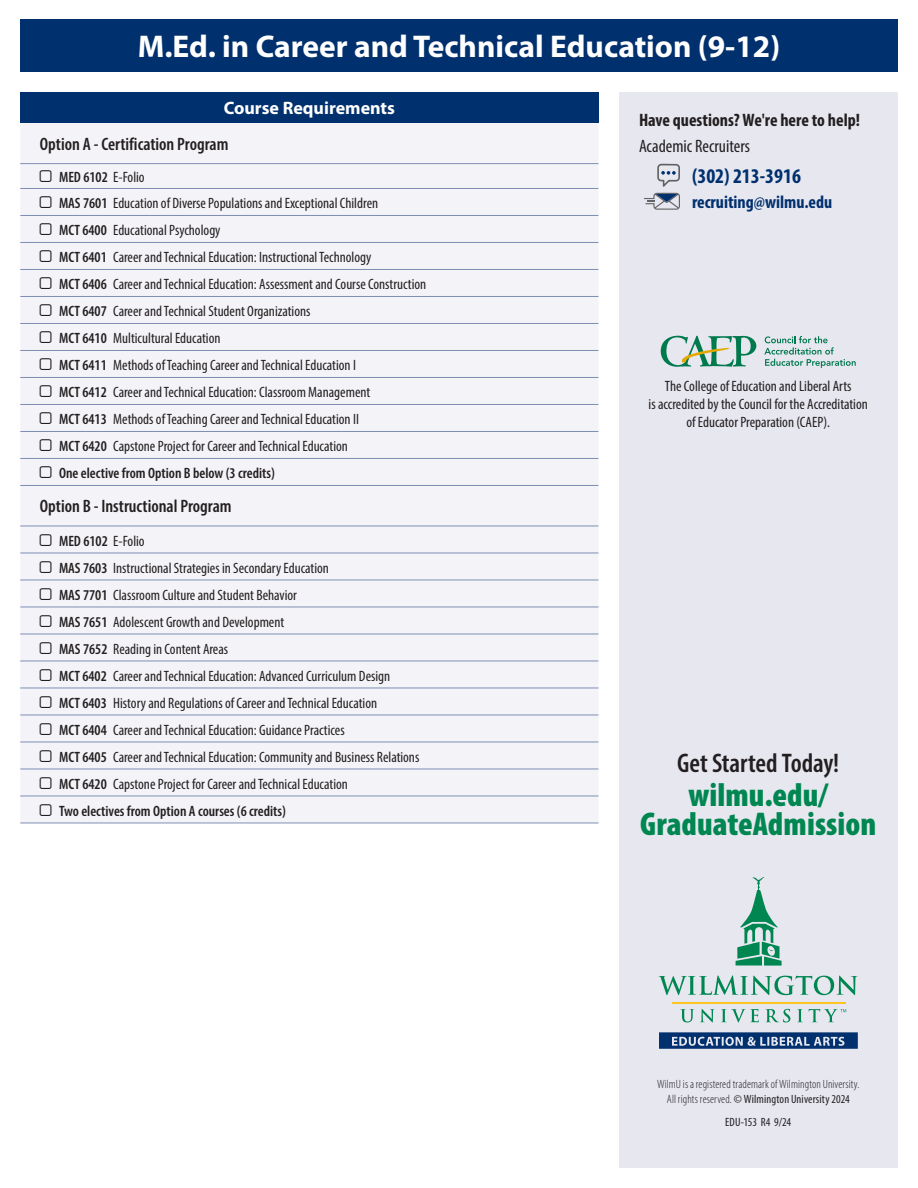
<style>
.page{position:relative;width:918px;height:1188px;background:#fff}
.page>*{position:absolute;margin:0;border:0;box-sizing:border-box;transform-origin:0 0}
.t1{font:900 condensed 33px/28.5px "Myriad Pro";color:#008751;text-align:center}
.t2{font:700 31.5px "Myriad Pro";color:#fff}
.t3{font:600 condensed 27px "Myriad Pro";letter-spacing:-.005em;color:#231f20}
.t4{font:700 condensed 21px "Myriad Pro";color:#00306e}
.t5{font:600 condensed 18px "Myriad Pro";color:#231f20}
.t6{font:700 condensed 18px "Myriad Pro";color:#231f20}
.t7{font:700 condensed 18px "Myriad Pro";color:#00306e}
.t8{font:condensed 18px "Myriad Pro";color:#231f20}
.t9{font:700 18px "Myriad Pro";color:#fff}
.t10{font:condensed 15px/18px "Myriad Pro";color:#231f20;text-align:center}
.t11{font:600 condensed 15px "Myriad Pro";color:#231f20}
.t12{font:300 condensed 12px/14.4px "Myriad Pro";letter-spacing:.01em;color:#231f20;text-align:center}
.t13{font:condensed 12px "Myriad Pro";color:#231f20}
.s1{font-weight:400}
.s2{font-weight:600}
</style>
<div class="page">
<div style="left:20px;top:20px;width:878px;height:52px;background:#00306d"></div>
<div style="left:619px;top:93px;width:279px;height:1075px;background:#e7e7f0"></div>
<svg style="left:657px;top:164px;width:23px;height:23px"></svg>
<svg style="left:644px;top:193px;width:36px;height:17px"></svg>
<svg style="left:661px;top:336px;width:95px;height:31px"></svg>
<svg style="left:764px;top:336px;width:92px;height:32px"></svg>
<svg style="left:680px;top:1009px;width:14px;height:13px"></svg>
<svg style="left:700px;top:1009px;width:15px;height:13px"></svg>
<svg style="left:721px;top:1009px;width:38px;height:13px"></svg>
<svg style="left:765px;top:1009px;width:25px;height:13px"></svg>
<svg style="left:659px;top:975px;width:199px;height:20px"></svg>
<hr style="left:672px;top:1002px;width:174px;height:2px;background:#fec422">
<svg style="left:736px;top:877px;width:46px;height:89px"></svg>
<svg style="left:797px;top:1009px;width:49px;height:13px"></svg>
<svg style="left:659px;top:1032px;width:199px;height:17px;background:#375b8c"></svg>
<div style="left:20px;top:92px;width:578px;height:31px;background:#00306d"></div>
<div style="left:20px;top:123px;width:578px;height:700px;background:#f4f3f7"></div>
<hr style="left:20px;top:188px;width:578px;height:1px;background:#7e8fb4">
<hr style="left:20px;top:215px;width:578px;height:1px;background:#7e8fb4">
<hr style="left:20px;top:242px;width:578px;height:1px;background:#7e8fb4">
<hr style="left:20px;top:269px;width:578px;height:1px;background:#7e8fb4">
<hr style="left:20px;top:296px;width:578px;height:1px;background:#7e8fb4">
<hr style="left:20px;top:323px;width:578px;height:1px;background:#7e8fb4">
<hr style="left:20px;top:350px;width:578px;height:1px;background:#7e8fb4">
<hr style="left:20px;top:377px;width:578px;height:1px;background:#7e8fb4">
<hr style="left:20px;top:404px;width:578px;height:1px;background:#7e8fb4">
<hr style="left:20px;top:431px;width:578px;height:1px;background:#7e8fb4">
<hr style="left:20px;top:458px;width:578px;height:1px;background:#7e8fb4">
<hr style="left:20px;top:485px;width:578px;height:1px;background:#7e8fb4">
<hr style="left:20px;top:526px;width:578px;height:1px;background:#7e8fb4">
<hr style="left:20px;top:553px;width:578px;height:1px;background:#7e8fb4">
<hr style="left:20px;top:580px;width:578px;height:1px;background:#7e8fb4">
<hr style="left:20px;top:607px;width:578px;height:1px;background:#7e8fb4">
<hr style="left:20px;top:634px;width:578px;height:1px;background:#7e8fb4">
<hr style="left:20px;top:661px;width:578px;height:1px;background:#7e8fb4">
<hr style="left:20px;top:688px;width:578px;height:1px;background:#7e8fb4">
<hr style="left:20px;top:715px;width:578px;height:1px;background:#7e8fb4">
<hr style="left:20px;top:742px;width:578px;height:1px;background:#7e8fb4">
<hr style="left:20px;top:769px;width:578px;height:1px;background:#7e8fb4">
<hr style="left:20px;top:796px;width:578px;height:1px;background:#7e8fb4">
<hr style="left:20px;top:823px;width:578px;height:1px;background:#7e8fb4">
<hr style="left:20px;top:163px;width:578px;height:1px;background:#7e8fb4">
<svg style="left:40px;top:171px;width:12px;height:11px"></svg>
<svg style="left:40px;top:196px;width:12px;height:12px"></svg>
<svg style="left:40px;top:223px;width:12px;height:12px"></svg>
<svg style="left:40px;top:250px;width:12px;height:12px"></svg>
<svg style="left:40px;top:277px;width:12px;height:12px"></svg>
<svg style="left:40px;top:304px;width:12px;height:12px"></svg>
<svg style="left:40px;top:331px;width:12px;height:12px"></svg>
<svg style="left:40px;top:358px;width:12px;height:12px"></svg>
<svg style="left:40px;top:385px;width:12px;height:12px"></svg>
<svg style="left:40px;top:412px;width:12px;height:12px"></svg>
<svg style="left:40px;top:439px;width:12px;height:12px"></svg>
<svg style="left:40px;top:466px;width:12px;height:12px"></svg>
<svg style="left:40px;top:534px;width:12px;height:12px"></svg>
<svg style="left:40px;top:561px;width:12px;height:12px"></svg>
<svg style="left:40px;top:588px;width:12px;height:12px"></svg>
<svg style="left:40px;top:615px;width:12px;height:12px"></svg>
<svg style="left:40px;top:642px;width:12px;height:12px"></svg>
<svg style="left:40px;top:669px;width:12px;height:12px"></svg>
<svg style="left:40px;top:696px;width:12px;height:12px"></svg>
<svg style="left:40px;top:723px;width:12px;height:12px"></svg>
<svg style="left:40px;top:750px;width:12px;height:12px"></svg>
<svg style="left:40px;top:777px;width:12px;height:12px"></svg>
<svg style="left:40px;top:804px;width:12px;height:12px"></svg>
<p class="t2" style="left:138px;top:25px;width:644px">M.Ed. in Career and Technical Education (9-12)</p>
<p class="t9" style="left:224px;top:97px;width:173px">Course Requirements</p>
<p class="t5" style="left:40px;top:133px;width:190px">Option A - Certification Program</p>
<p class="t11" style="left:59px;top:168px;width:87px">MED 6102 <span class="s1">E-Folio</span></p>
<p class="t10" style="left:59px;top:194px;width:321px"><span class="s2">MAS 7601</span> Education of Diverse Populations and Exceptional Children</p>
<p class="t10" style="left:59px;top:221px;width:163px"><span class="s2">MCT 6400</span> Educational Psychology</p>
<p class="t10" style="left:59px;top:248px;width:314px"><span class="s2">MCT 6401</span> Career and Technical Education: Instructional Technology</p>
<p class="t10" style="left:59px;top:275px;width:369px"><span class="s2">MCT 6406</span> Career and Technical Education: Assessment and Course Construction</p>
<p class="t10" style="left:59px;top:302px;width:253px"><span class="s2">MCT 6407</span> Career and Technical Student Organizations</p>
<p class="t10" style="left:59px;top:329px;width:163px"><span class="s2">MCT 6410</span> Multicultural Education</p>
<p class="t10" style="left:59px;top:356px;width:298px"><span class="s2">MCT 6411</span> Methods of Teaching Career and Technical Education I</p>
<p class="t10" style="left:59px;top:383px;width:313px"><span class="s2">MCT 6412</span> Career and Technical Education: Classroom Management</p>
<p class="t10" style="left:59px;top:410px;width:301px"><span class="s2">MCT 6413</span> Methods of Teaching Career and Technical Education II</p>
<p class="t10" style="left:59px;top:437px;width:290px"><span class="s2">MCT 6420</span> Capstone Project for Career and Technical Education</p>
<p class="t11" style="left:59px;top:464px;width:217px">One elective from Option B below (3 credits)</p>
<p class="t5" style="left:40px;top:495px;width:193px">Option B - Instructional Program</p>
<p class="t11" style="left:59px;top:532px;width:87px">MED 6102 <span class="s1">E-Folio</span></p>
<p class="t10" style="left:59px;top:559px;width:271px"><span class="s2">MAS 7603</span> Instructional Strategies in Secondary Education</p>
<p class="t10" style="left:59px;top:586px;width:239px"><span class="s2">MAS 7701</span> Classroom Culture and Student Behavior</p>
<p class="t10" style="left:59px;top:613px;width:227px"><span class="s2">MAS 7651</span> Adolescent Growth and Development</p>
<p class="t10" style="left:59px;top:640px;width:171px"><span class="s2">MAS 7652</span> Reading in Content Areas</p>
<p class="t10" style="left:59px;top:667px;width:333px"><span class="s2">MCT 6402</span> Career and Technical Education: Advanced Curriculum Design</p>
<p class="t10" style="left:59px;top:694px;width:320px"><span class="s2">MCT 6403</span> History and Regulations of Career and Technical Education</p>
<p class="t10" style="left:59px;top:721px;width:287px"><span class="s2">MCT 6404</span> Career and Technical Education: Guidance Practices</p>
<p class="t10" style="left:59px;top:748px;width:362px"><span class="s2">MCT 6405</span> Career and Technical Education: Community and Business Relations</p>
<p class="t10" style="left:59px;top:775px;width:290px"><span class="s2">MCT 6420</span> Capstone Project for Career and Technical Education</p>
<p class="t11" style="left:59px;top:802px;width:228px">Two electives from Option A courses (6 credits)</p>
<p class="t6" style="left:639px;top:109px;width:223px">Have questions? We're here to help!</p>
<p class="t8" style="left:639px;top:135px;width:113px">Academic Recruiters</p>
<p class="t4" style="left:692px;top:163px;width:111px">(302) 213-3916</p>
<p class="t7" style="left:692px;top:191px;width:142px">recruiting@wilmu.edu</p>
<p class="t10" style="left:649px;top:377px;width:221px">The College of Education and Liberal Arts<br>is accredited by the Council for the Accreditation of Educator Preparation (CAEP).</p>
<p class="t3" style="left:677px;top:746px;width:163px">Get Started Today!</p>
<p class="t1" style="left:640px;top:780px;width:238px">wilmu.edu/<br>GraduateAdmission</p>
<p class="t12" style="left:657px;top:1077px;width:204px">WilmU is a registered trademark of Wilmington University.<br>All rights reserved. <span class="s1">© Wilmington University 2024</span></p>
<p class="t13" style="left:725px;top:1114px;width:67px">EDU-153 R4 9/24</p>
</div>
